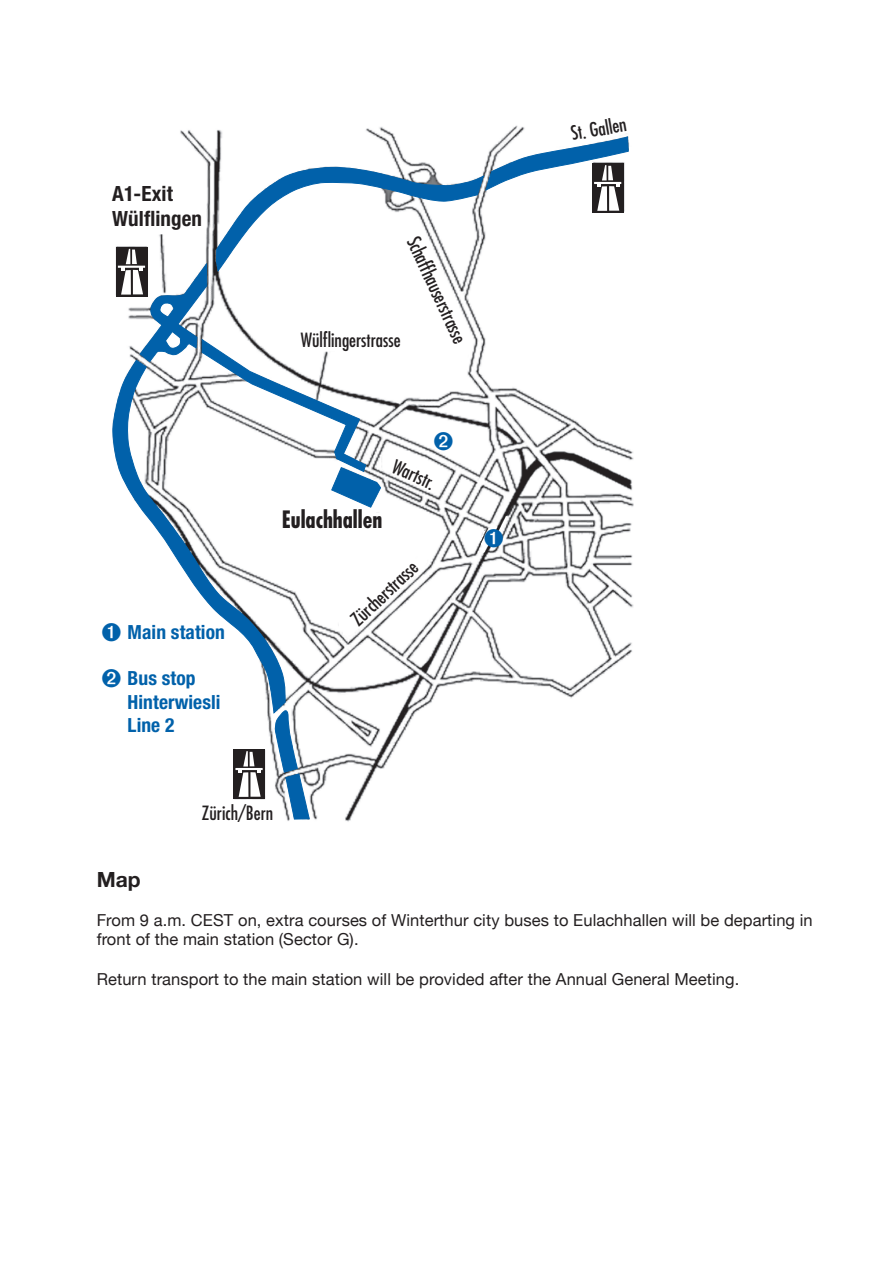
<style>
.page{position:relative;width:893px;height:1263px;background:#fff}
.page>*{position:absolute;margin:0;border:0;box-sizing:border-box;transform-origin:0 0}
.t1{font:700 condensed 23.25px "Futura";color:#231f20}
.t2{font:700 condensed 21.15px/23.2px "Futura";color:#0161aa}
.t3{font:700 condensed 21.15px/25.5px "Futura";color:#231f20}
.t4{font:700 condensed 21px/25.2px "Helvetica Neue";letter-spacing:.005em;color:#231f20}
.t5{font:700 21px "Helvetica Neue";color:#231f20}
.t6{font:700 condensed 19.5px/23.4px "Helvetica Neue";letter-spacing:.005em;color:#0161aa}
.t7{font:700 19.5px "Helvetica Neue";color:#231f20}
.t8{font:condensed 19.05px "Futura";color:#231f20}
.t9{font:16.5px/19.5px "Helvetica Neue";letter-spacing:.005em;color:#231f20}
</style>
<div class="page">
<img style="left:115px;top:125px;width:519px;height:697px">
<svg style="left:112px;top:360px;width:175px;height:353px"></svg>
<svg style="left:274px;top:709px;width:36px;height:111px"></svg>
<div style="left:116px;top:247px;width:31px;height:49px;background:#231f20"></div>
<hr style="left:118px;top:266px;width:27px;height:2px;background:#fff">
<div style="left:234px;top:749px;width:31px;height:50px;background:#231f20"></div>
<hr style="left:235px;top:768px;width:28px;height:2px;background:#fff">
<svg style="left:238px;top:751px;width:23px;height:46px"></svg>
<div style="left:125px;top:619px;width:98px;height:122px;background:#fff"></div>
<div style="left:100px;top:176px;width:105px;height:57px;background:#fff"></div>
<svg style="left:121px;top:136px;width:508px;height:372px"></svg>
<svg style="left:485px;top:529px;width:18px;height:19px"></svg>
<svg style="left:112px;top:669px;width:9px;height:18px"></svg>
<svg style="left:112px;top:623px;width:9px;height:18px"></svg>
<p class="t3" style="left:112px;top:181px;width:94px">A1-Ausfahrt<br>Wülflingen</p>
<p class="t4" style="left:112px;top:181px;width:91px">A1-Exit<br>Wülflingen</p>
<p class="t8" style="left:424px;top:233px;width:116px;rotate:65deg">Schaffhauserstrasse</p>
<p class="t8" style="left:301px;top:328px;width:101px">Wülflingerstrasse</p>
<p class="t2" style="left:128px;top:621px;width:63px">Bahnhof</p>
<p class="t2" style="left:128px;top:667px;width:94px">Busstation<br>Hinterwiesli<br>Linie 2</p>
<p class="t6" style="left:128px;top:620px;width:99px">Main station</p>
<p class="t6" style="left:128px;top:666px;width:95px">Bus stop<br>Hinterwiesli<br>Line 2</p>
<h1 class="t1" style="left:282px;top:504px;width:102px">Eulachhallen</h1>
<p class="t8" style="left:399px;top:454px;width:46px;rotate:25deg">Wartstr.</p>
<p class="t8" style="left:346px;top:613px;width:86px;rotate:-43deg">Zürcherstrasse</p>
<p class="t8" style="left:202px;top:801px;width:73px">Zürich/Bern</p>
<p class="t8" style="left:569px;top:122px;width:57px;rotate:-10deg">St. Gallen</p>
<p class="t5" style="left:97px;top:867px;width:45px">Map</p>
<p class="t9" style="left:97px;top:911px;width:717px">From 9 a.m. CEST on, extra courses of Winterthur city buses to Eulachhallen will be departing in front of the main station (Sector G).</p>
<p class="t9" style="left:97px;top:970px;width:644px">Return transport to the main station will be provided after the Annual General Meeting.</p>
<p class="t7" style="left:98px;top:868px;width:42px">Map</p>
<p class="t9" style="left:193px;top:911px;width:607px">on extra courses of Winterthur city busses to the Eulachhallen will be departing in</p>
</div>
